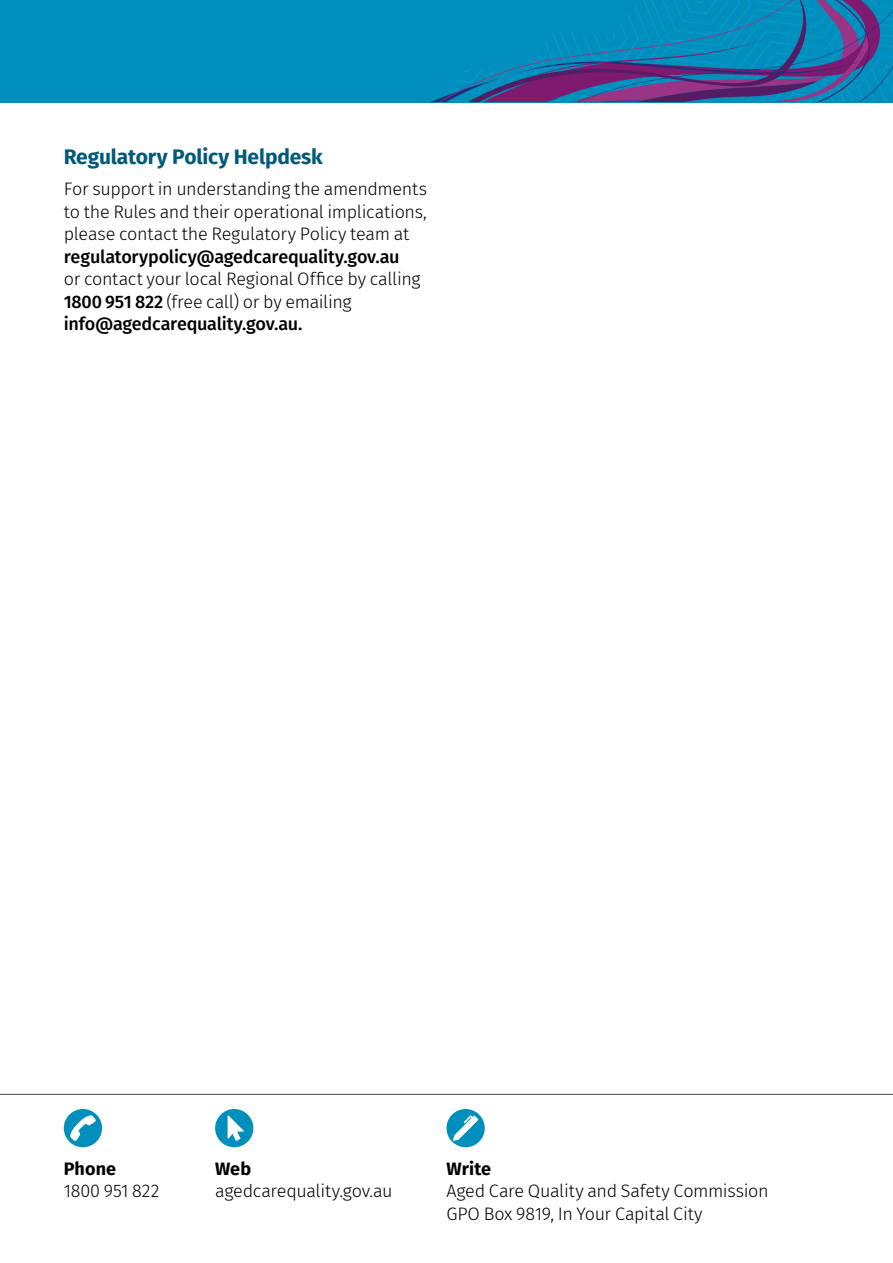
<style>
.page{position:relative;width:893px;height:1263px;background:#fff}
.page>*{position:absolute;margin:0;border:0;box-sizing:border-box;transform-origin:0 0}
.t1{font:700 21px "Fira Sans";letter-spacing:-.01em;color:#005a7a}
.t2{font:300 18px/22.5px "Fira Sans";letter-spacing:-.015em;color:#000}
.t3{font:500 18px "Fira Sans";letter-spacing:-.015em;color:#000}
.t4{font:700 18px "Fira Sans";letter-spacing:.01em;color:#000}
.s1{font-weight:500}
</style>
<div class="page">
<div style="left:0;top:0;width:893px;height:102px;background:#008fbc"></div>
<svg style="left:431px;top:0;width:462px;height:102px"></svg>
<hr style="left:0;top:1094px;width:893px;height:1px;background:#4a4a49">
<div style="left:64px;top:1109px;width:38px;height:38px;background:#008fbc;border-radius:50%"></div>
<svg style="left:70px;top:1115px;width:26px;height:26px"></svg>
<div style="left:215px;top:1109px;width:38px;height:38px;background:#008fbc;border-radius:50%"></div>
<svg style="left:228px;top:1115px;width:16px;height:26px"></svg>
<div style="left:446px;top:1109px;width:39px;height:38px;background:#008fbc;border-radius:50%"></div>
<svg style="left:453px;top:1115px;width:25px;height:26px"></svg>
<p class="t1" style="left:64px;top:139px;width:260px">Regulatory Policy Helpdesk</p>
<p class="t2" style="left:64px;top:178px;width:365px;text-align:justify">For support in understanding the amendments to the Rules and their operational implications, please contact the Regulatory Policy team at</p>
<p class="t3" style="left:64px;top:242px;width:337px">regulatorypolicy@agedcarequality.gov.au</p>
<p class="t2" style="left:64px;top:268px;width:358px">or contact your local Regional Office by calling<br><span class="s1">1800 951 822</span> (free call) or by emailing <span class="s1">info@agedcarequality.gov.au.</span></p>
<p class="t4" style="left:64px;top:1153px;width:54px">Phone</p>
<p class="t2" style="left:64px;top:1180px;width:97px">1800 951 822</p>
<p class="t4" style="left:215px;top:1153px;width:38px">Web</p>
<p class="t2" style="left:215px;top:1180px;width:179px">agedcarequality.gov.au</p>
<p class="t4" style="left:446px;top:1153px;width:46px">Write</p>
<p class="t2" style="left:446px;top:1180px;width:324px">Aged Care Quality and Safety Commission<br>GPO Box 9819, In Your Capital City</p>
</div>
